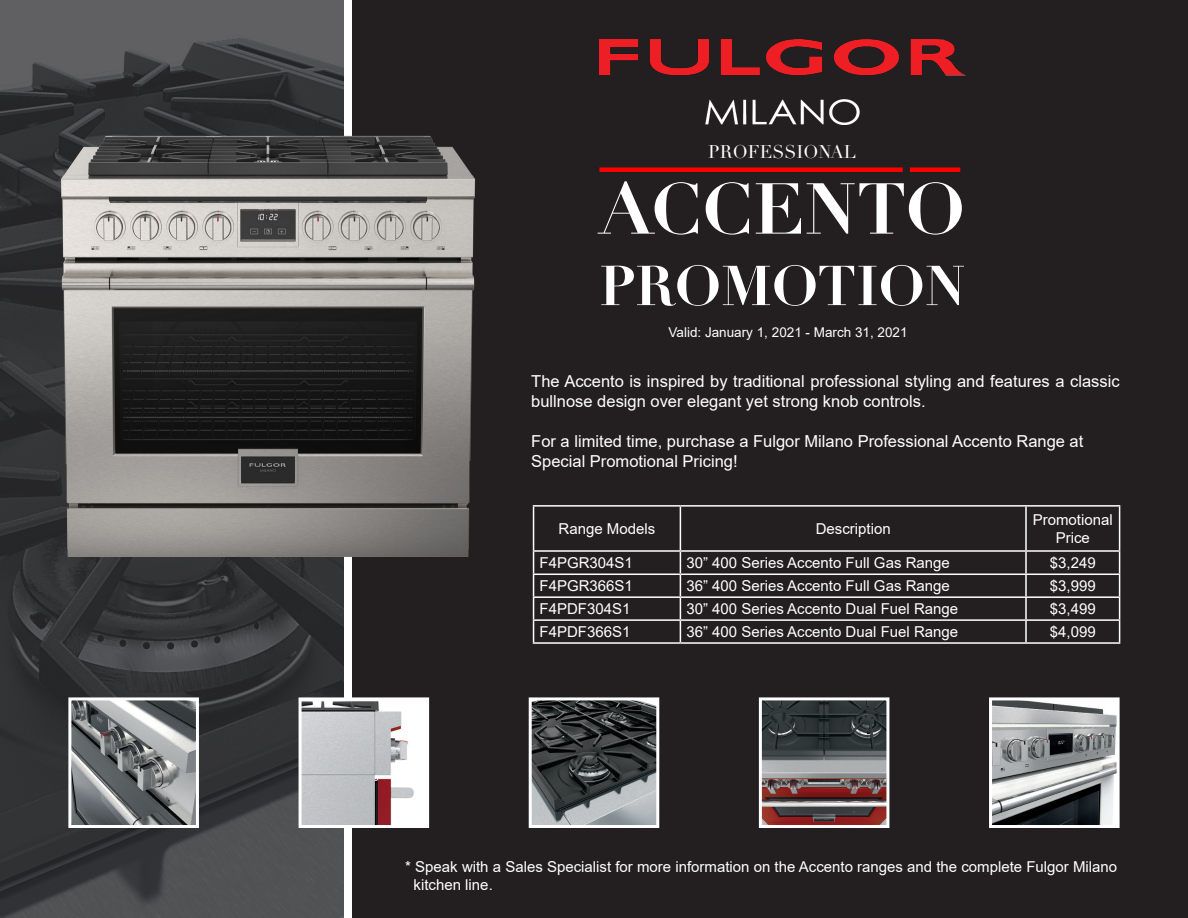
<style>
.page{position:relative;width:1188px;height:918px;background:#fff}
.page>*{position:absolute;margin:0;border:0;box-sizing:border-box;transform-origin:0 0}
.t1{font:700 70.8px "Didot";color:#fff}
.t2{font:700 55.2px "Didot";color:#fff}
.t3{font:18px "Didot";color:#fff}
.t4{font:16.5px/19.8px "Arial";color:#fff}
.t5{font:15px/18px "Arial";color:#fff}
.t6{font:13.5px "Arial";color:#fff}
</style>
<div class="page">
<div style="left:352px;top:0;width:836px;height:918px;background:#231f20"></div>
<svg style="left:0;top:0;width:344px;height:918px;background:#414143"></svg>
<img style="left:0;top:82px;width:539px;height:519px">
<hr style="left:533px;top:505px;width:147px;height:2px;background:#fff">
<hr style="left:533px;top:507px;width:1px;height:43px;background:#fff">
<hr style="left:680px;top:505px;width:346px;height:2px;background:#fff">
<hr style="left:680px;top:507px;width:1px;height:43px;background:#fff">
<svg style="left:680px;top:552px;width:1px;height:90px"></svg>
<hr style="left:1026px;top:505px;width:94px;height:2px;background:#fff">
<hr style="left:1025px;top:507px;width:2px;height:43px;background:#fff">
<hr style="left:1119px;top:507px;width:1px;height:43px;background:#fff">
<hr style="left:1025px;top:552px;width:2px;height:22px;background:#fff">
<hr style="left:1025px;top:575px;width:2px;height:21px;background:#fff">
<hr style="left:1025px;top:598px;width:2px;height:21px;background:#fff">
<hr style="left:1025px;top:621px;width:2px;height:21px;background:#fff">
<svg style="left:1119px;top:552px;width:1px;height:90px"></svg>
<hr style="left:533px;top:550px;width:147px;height:2px;background:#fff">
<hr style="left:680px;top:550px;width:346px;height:2px;background:#fff">
<hr style="left:1026px;top:550px;width:94px;height:2px;background:#fff">
<hr style="left:533px;top:574px;width:147px;height:1px;background:#fff">
<hr style="left:680px;top:574px;width:346px;height:1px;background:#fff">
<hr style="left:1026px;top:574px;width:94px;height:1px;background:#fff">
<hr style="left:533px;top:596px;width:147px;height:2px;background:#fff">
<hr style="left:680px;top:596px;width:346px;height:2px;background:#fff">
<hr style="left:1026px;top:596px;width:94px;height:2px;background:#fff">
<hr style="left:533px;top:619px;width:147px;height:2px;background:#fff">
<svg style="left:533px;top:552px;width:1px;height:90px"></svg>
<hr style="left:680px;top:619px;width:346px;height:2px;background:#fff">
<hr style="left:1026px;top:619px;width:94px;height:2px;background:#fff">
<hr style="left:533px;top:642px;width:147px;height:2px;background:#fff">
<hr style="left:680px;top:642px;width:346px;height:2px;background:#fff">
<hr style="left:1026px;top:642px;width:94px;height:2px;background:#fff">
<div style="left:599px;top:167px;width:304px;height:5px;background:#fe0000"></div>
<div style="left:910px;top:167px;width:50px;height:5px;background:#fe0000"></div>
<img style="left:599px;top:39px;width:367px;height:86px">
<img style="left:72px;top:701px;width:123px;height:123px">
<div style="left:68px;top:697px;width:131px;height:131px;border:3px solid #fff"></div>
<img style="left:763px;top:701px;width:122px;height:123px">
<div style="left:759px;top:697px;width:130px;height:131px;border:3px solid #fff"></div>
<img style="left:533px;top:701px;width:122px;height:123px">
<div style="left:529px;top:697px;width:130px;height:131px;border:3px solid #fff"></div>
<img style="left:303px;top:701px;width:122px;height:123px">
<div style="left:299px;top:697px;width:130px;height:131px;border:3px solid #fff"></div>
<img style="left:993px;top:701px;width:123px;height:123px">
<div style="left:989px;top:697px;width:131px;height:131px;border:3px solid #fff"></div>
<p class="t3" style="left:708px;top:141px;width:149px">PROFESSIONAL</p>
<p class="t1" style="left:599px;top:165px;width:367px">ACCENTO</p>
<p class="t2" style="left:599px;top:252px;width:368px">PROMOTION</p>
<p class="t6" style="left:669px;top:323px;width:241px">Valid: January 1, 2021 - March 31, 2021</p>
<p class="t4" style="left:531px;top:372px;width:590px">The Accento is inspired by traditional professional styling and features a classic bullnose design over elegant yet strong knob controls.</p>
<p class="t4" style="left:531px;top:431px;width:554px">For a limited time, purchase a Fulgor Milano Professional Accento Range at</p>
<p class="t4" style="left:531px;top:451px;width:208px">Special Promotional Pricing!</p>
<p class="t5" style="left:559px;top:520px;width:98px">Range Models</p>
<p class="t5" style="left:816px;top:520px;width:77px">Description</p>
<p class="t5" style="left:1033px;top:511px;width:82px">Promotional</p>
<p class="t5" style="left:1056px;top:529px;width:36px">Price</p>
<p class="t5" style="left:540px;top:554px;width:95px">F4PGR304S1</p>
<p class="t5" style="left:686px;top:554px;width:265px">30” 400 Series Accento Full Gas Range</p>
<p class="t5" style="left:1050px;top:554px;width:47px">$3,249</p>
<p class="t5" style="left:540px;top:577px;width:95px">F4PGR366S1</p>
<p class="t5" style="left:686px;top:577px;width:265px">36” 400 Series Accento Full Gas Range</p>
<p class="t5" style="left:1050px;top:577px;width:47px">$3,999</p>
<p class="t5" style="left:540px;top:600px;width:92px">F4PDF304S1</p>
<p class="t5" style="left:686px;top:600px;width:273px">30” 400 Series Accento Dual Fuel Range</p>
<p class="t5" style="left:1050px;top:600px;width:47px">$3,499</p>
<p class="t5" style="left:540px;top:623px;width:92px">F4PDF366S1</p>
<p class="t5" style="left:686px;top:623px;width:273px">36” 400 Series Accento Dual Fuel Range</p>
<p class="t5" style="left:1050px;top:623px;width:47px">$4,099</p>
<p class="t5" style="left:414px;top:858px;width:705px;text-indent:-8px">* Speak with a Sales Specialist for more information on the Accento ranges and the complete Fulgor Milano kitchen line.</p>
</div>
